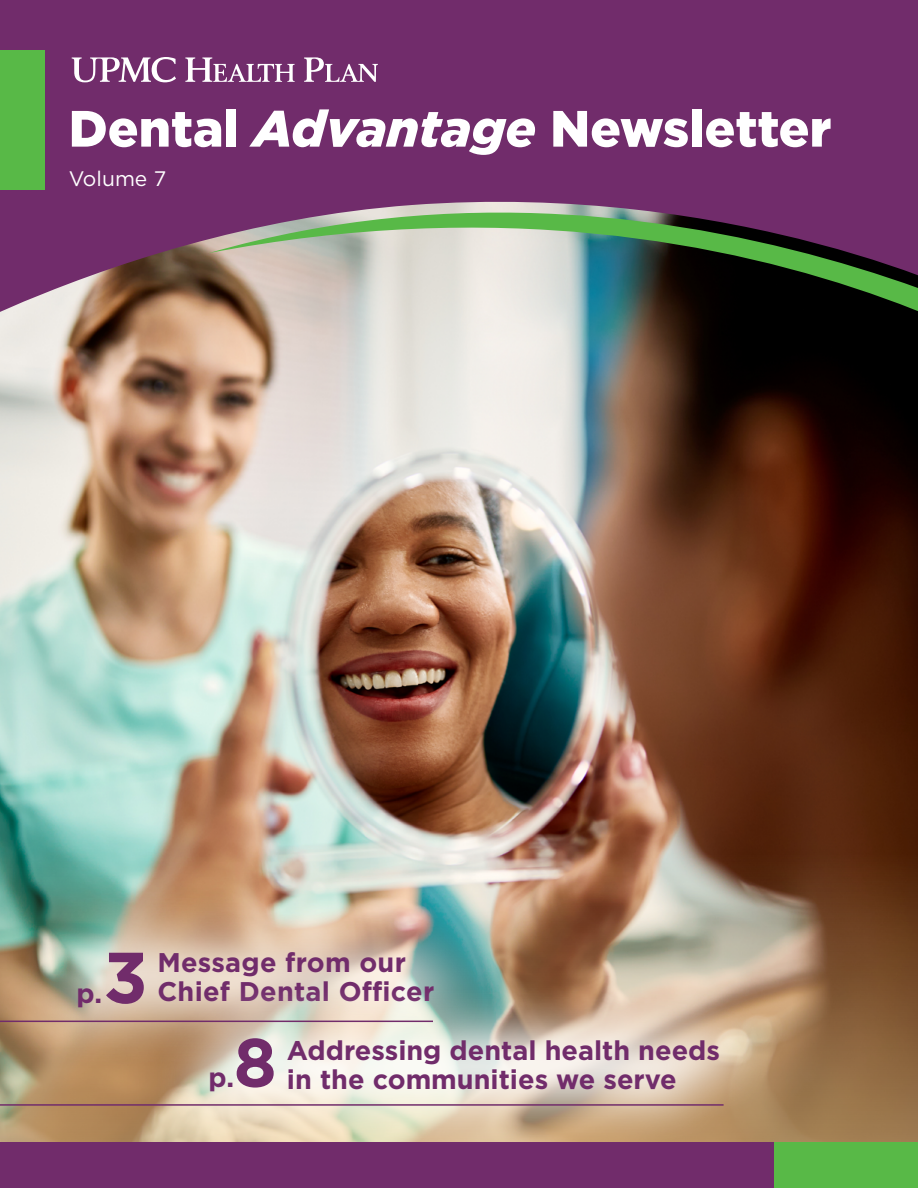
<style>
.page{position:relative;width:918px;height:1188px;background:#fff}
.page>*{position:absolute;margin:0;border:0;box-sizing:border-box;transform-origin:0 0}
.t1{font:700 71.85px "Gotham";color:#712c6b}
.t2{font:700 68.55px "Gotham";color:#712c6b}
.Main_Header{font:900 51px "Gotham";color:#fff}
.t3{font:700 27px/28.5px "Gotham";color:#712c6b}
.Main_subhead{font:21px "Gotham";color:#fff}
.s1{font-style:italic}
</style>
<div class="page">
<img style="left:0;top:397px;width:918px;height:746px">
<div style="left:0;top:1143px;width:918px;height:45px;background:#58b947"></div>
<div style="left:0;top:1143px;width:773px;height:45px;background:#712c6b"></div>
<svg style="left:0;top:0;width:918px;height:397px;background:#7b3e6d"></svg>
<svg style="left:72px;top:57px;width:104px;height:25px"></svg>
<svg style="left:185px;top:57px;width:110px;height:25px"></svg>
<svg style="left:304px;top:57px;width:74px;height:25px"></svg>
<svg style="left:208px;top:110px;width:710px;height:317px;background:#7d6875"></svg>
<div style="left:14px;top:887px;width:483px;height:183px;background:#fff;opacity:.78"></div>
<div style="left:0;top:50px;width:44px;height:139px;background:#58b947"></div>
<div style="left:153px;top:982px;width:622px;height:166px;background:#fff;opacity:.9"></div>
<hr style="left:0;top:1021px;width:433px;height:1px;background:#712c6b">
<hr style="left:0;top:1104px;width:724px;height:2px;background:#712c6b">
<h1 class="Main_Header" style="left:69px;top:93px;width:764px">Dental <span class="s1">Advantage</span> Newsletter</h1>
<h2 class="Main_subhead" style="left:69px;top:165px;width:99px">Volume 7</h2>
<p class="t1" style="left:103px;top:930px;width:46px">3</p>
<p class="t3" style="left:157px;top:948px;width:278px">Message from our<br>Chief Dental Officer</p>
<p class="t3" style="left:77px;top:979px;width:27px">p.</p>
<p class="t2" style="left:234px;top:1017px;width:45px">8</p>
<p class="t3" style="left:287px;top:1036px;width:435px">Addressing dental health needs in the communities we serve</p>
<p class="t3" style="left:208px;top:1063px;width:27px">p.</p>
</div>
